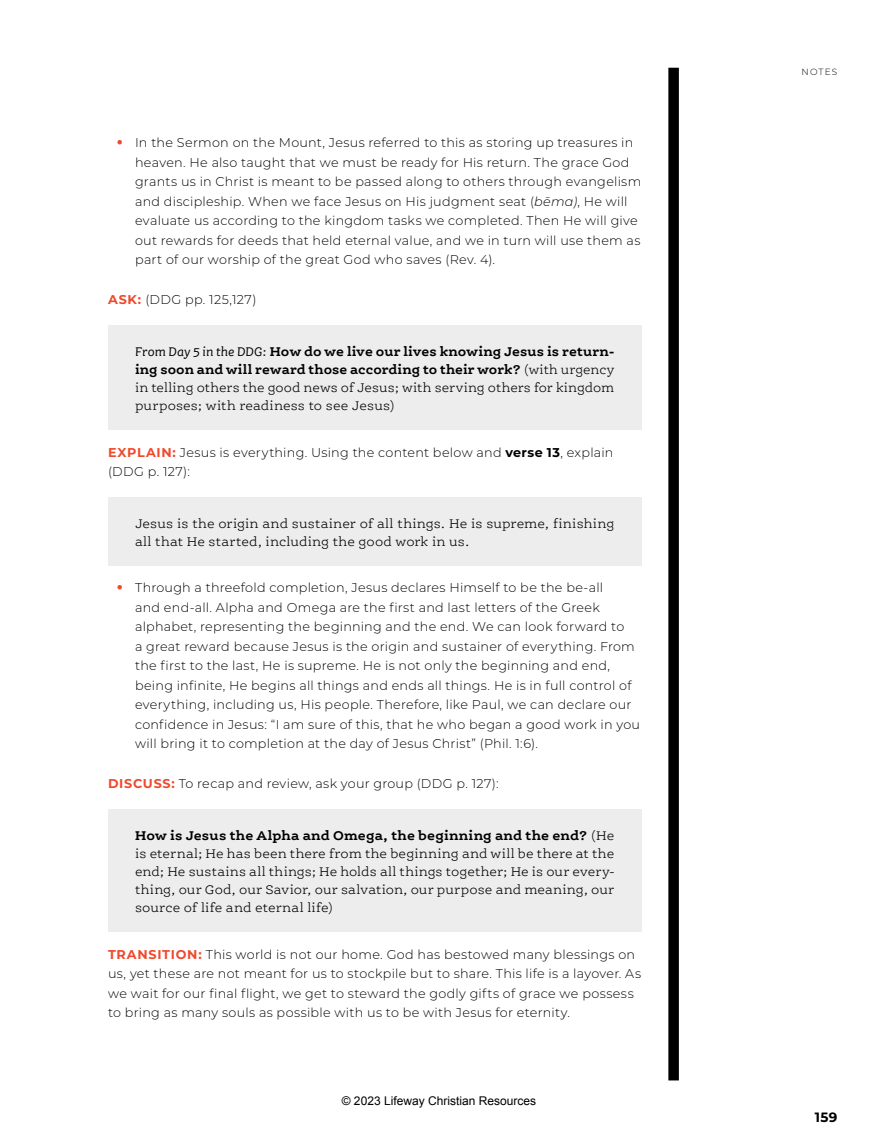
<style>
.page{position:relative;width:878px;height:1148px;background:#fff}
.page>*{position:absolute;margin:0;border:0;box-sizing:border-box;transform-origin:0 0}
.t1{font:300 13.5px/18px "Ernestine Pro";letter-spacing:.005em;color:#000;text-align:justify}
.t2{font:700 13.5px "Montserrat";color:#000}
.t3{font:300 12.75px/19.5px "Montserrat";letter-spacing:.02em;color:#000}
.t4{font:12px "Arial";color:#000}
.t5{font:300 9px "Montserrat";letter-spacing:.125em;color:#000}
.s1{font-size:36px;color:#f0492d}
.s2{font-style:italic}
.s3{font-weight:700;color:#f0492d}
.s4{font-weight:400;font-style:italic}
.s5{font-weight:700}
</style>
<div class="page">
<div style="left:668px;top:68px;width:10px;height:1012px;background:#000"></div>
<div style="left:108px;top:325px;width:533px;height:105px;background:#ededee"></div>
<div style="left:108px;top:497px;width:533px;height:69px;background:#ededee"></div>
<div style="left:108px;top:809px;width:533px;height:123px;background:#ededee"></div>
<p class="t3" style="left:135px;top:133px;width:507px;text-indent:-20px"><span class="s1">•</span> In the Sermon on the Mount, Jesus referred to this as storing up treasures in heaven. He also taught that we must be ready for His return. The grace God grants us in Christ is meant to be passed along to others through evangelism and discipleship. When we face Jesus on His judgment seat (<span class="s2">bēma)</span>, He will evaluate us according to the kingdom tasks we completed. Then He will give out rewards for deeds that held eternal value, and we in turn will use them as part of our worship of the great God who saves (Rev. 4).</p>
<p class="t3" style="left:108px;top:289px;width:150px"><span class="s3">ASK:</span> (DDG pp. 125,127)</p>
<p class="t1" style="left:135px;top:342px;width:481px"><span class="s4">From Day 5 in the DDG:</span> <span class="s5">How do we live our lives knowing Jesus is return&shy;ing soon and will reward those according to their work?</span> (with urgency in telling others the good news of Jesus; with serving others for kingdom purposes; with readiness to see Jesus)</p>
<p class="t3" style="left:108px;top:442px;width:507px"><span class="s3">EXPLAIN:</span> Jesus is everything. Using the content below and <span class="s5">verse 13</span>, explain (DDG p. 127):</p>
<p class="t1" style="left:135px;top:514px;width:481px">Jesus is the origin and sustainer of all things. He is supreme, finishing all that He started, including the good work in us.</p>
<p class="t3" style="left:135px;top:577px;width:506px;text-indent:-20px"><span class="s1">•</span> Through a threefold completion, Jesus declares Himself to be the be-all<br>and end-all. Alpha and Omega are the first and last letters of the Greek alphabet, representing the beginning and the end. We can look forward to<br>a great reward because Jesus is the origin and sustainer of everything. From the first to the last, He is supreme. He is not only the beginning and end, being infinite, He begins all things and ends all things. He is in full control of everything, including us, His people. Therefore, like Paul, we can declare our confidence in Jesus: “I am sure of this, that he who began a good work in you will bring it to completion at the day of Jesus Christ” (Phil. 1:6).</p>
<p class="t3" style="left:108px;top:773px;width:392px"><span class="s3">DISCUSS:</span> To recap and review, ask your group (DDG p. 127):</p>
<p class="t1" style="left:135px;top:826px;width:481px"><span class="s5">How is Jesus the Alpha and Omega, the beginning and the end?</span> (He is eternal; He has been there from the beginning and will be there at the end; He sustains all things; He holds all things together; He is our every&shy;thing, our God, our Savior, our salvation, our purpose and meaning, our source of life and eternal life)</p>
<p class="t3" style="left:108px;top:943px;width:534px"><span class="s3">TRANSITION:</span> This world is not our home. God has bestowed many blessings on us, yet these are not meant for us to stockpile but to share. This life is a layover. As we wait for our final flight, we get to steward the godly gifts of grace we possess to bring as many souls as possible with us to be with Jesus for eternity.</p>
<p class="t4" style="left:342px;top:1092px;width:196px">© 2023 Lifeway Christian Resources</p>
<p class="t5" style="left:801px;top:66px;width:37px">NOTES</p>
<p class="t2" style="left:815px;top:1107px;width:24px">159</p>
</div>
